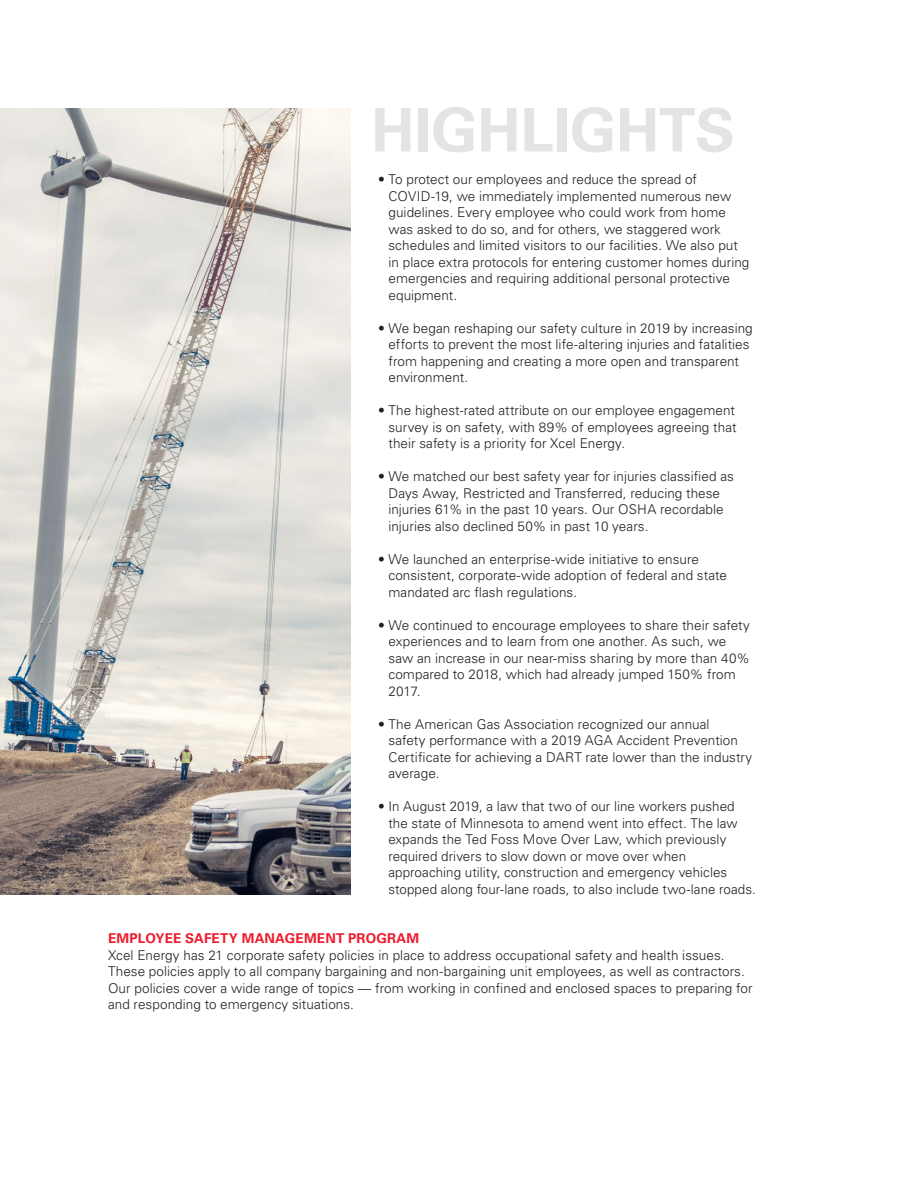
<style>
.page{position:relative;width:918px;height:1188px;background:#fff}
.page>*{position:absolute;margin:0;border:0;box-sizing:border-box;transform-origin:0 0}
.body_copy{font:700 60px "Univers LT Std";letter-spacing:-.005em;color:#e4e4e6}
.body_copy-2{font:300 13.5px/16.5px "Univers LT Std";letter-spacing:.005em;color:#231f20}
.body_copy-3{font:700 13.5px "Univers LT Std";letter-spacing:.015em;color:#ee1b2c}
</style>
<div class="page">
<img style="left:0;top:108px;width:351px;height:786px">
<p class="body_copy" style="left:371px;top:95px;width:365px">HIGHLIGHTS</p>
<p class="body_copy-2" style="left:389px;top:171px;width:362px;text-indent:-11px">• To protect our employees and reduce the spread of COVID-19, we immediately implemented numerous new guidelines. Every employee who could work from home was asked to do so, and for others, we staggered work schedules and limited visitors to our facilities. We also put in place extra protocols for entering customer homes during emergencies and requiring additional personal protective equipment.</p>
<p class="body_copy-2" style="left:389px;top:320px;width:366px;text-indent:-11px">• We began reshaping our safety culture in 2019 by increasing efforts to prevent the most life-altering injuries and fatalities from happening and creating a more open and transparent environment.</p>
<p class="body_copy-2" style="left:389px;top:402px;width:350px;text-indent:-11px">• The highest-rated attribute on our employee engagement survey is on safety, with 89% of employees agreeing that their safety is a priority for Xcel Energy.</p>
<p class="body_copy-2" style="left:389px;top:468px;width:347px;text-indent:-11px">• We matched our best safety year for injuries classified as Days Away, Restricted and Transferred, reducing these injuries 61% in the past 10 years. Our OSHA recordable injuries also declined 50% in past 10 years.</p>
<p class="body_copy-2" style="left:389px;top:551px;width:340px;text-indent:-11px">• We launched an enterprise-wide initiative to ensure consistent, corporate-wide adoption of federal and state mandated arc flash regulations.</p>
<p class="body_copy-2" style="left:389px;top:617px;width:363px;text-indent:-11px">• We continued to encourage employees to share their safety experiences and to learn from one another. As such, we saw an increase in our near-miss sharing by more than 40% compared to 2018, which had already jumped 150% from 2017.</p>
<p class="body_copy-2" style="left:389px;top:716px;width:365px;text-indent:-11px">• The American Gas Association recognized our annual<br>safety performance with a 2019 AGA Accident Prevention Certificate for achieving a DART rate lower than the industry average.</p>
<p class="body_copy-2" style="left:388px;top:798px;width:369px;text-indent:-10px">• In August 2019, a law that two of our line workers pushed the state of Minnesota to amend went into effect. The law expands the Ted Foss Move Over Law, which previously required drivers to slow down or move over when approaching utility, construction and emergency vehicles stopped along four-lane roads, to also include two-lane roads.</p>
<p class="body_copy-3" style="left:108px;top:931px;width:313px">EMPLOYEE SAFETY MANAGEMENT PROGRAM</p>
<p class="body_copy-2" style="left:108px;top:947px;width:646px">Xcel Energy has 21 corporate safety policies in place to address occupational safety and health issues.<br>These policies apply to all company bargaining and non-bargaining unit employees, as well as contractors.<br>Our policies cover a wide range of topics — from working in confined and enclosed spaces to preparing for and responding to emergency situations.</p>
</div>
